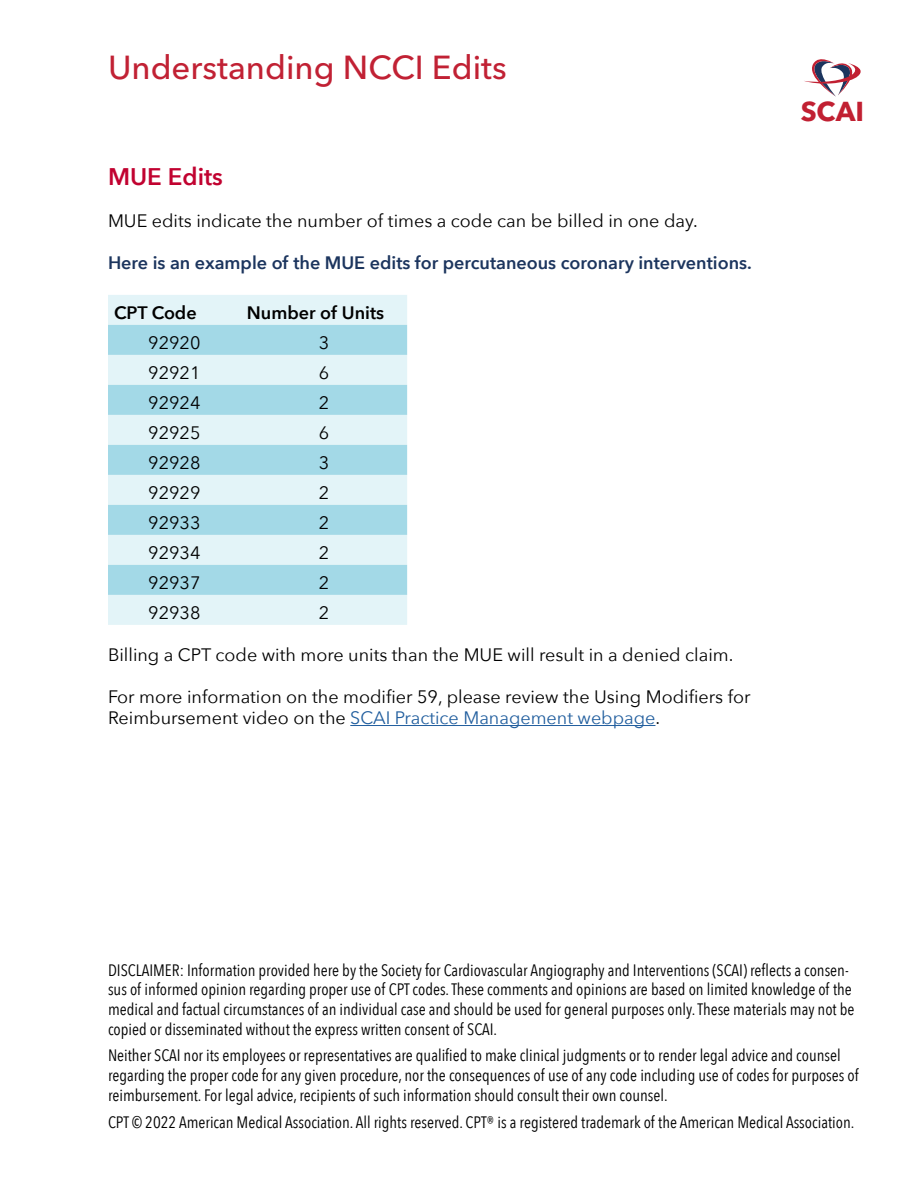
<style>
.page{position:relative;width:918px;height:1188px;background:#fff}
.page>*{position:absolute;margin:0;border:0;box-sizing:border-box;transform-origin:0 0}
.t1{font:500 33px "Avenir Next LT Pro";color:#c12134}
.t2{font:700 27.15px "Avenir Next";color:#c12032}
.t3{font:600 24px "Avenir Next";color:#c10230}
.t4{font:18px/21.6px "Avenir Next";color:#000}
.t5{font:600 18px "Avenir Next";color:#1c355e}
.t6{font:600 18px "Avenir Next";color:#000}
.t7{font:16.5px/19.8px "Avenir Next Condensed";color:#000}
.s1{color:#215e9e}
</style>
<div class="page">
<hr style="left:350px;top:725px;width:305px;height:1px;background:#215e9e">
<div style="left:108px;top:295px;width:299px;height:330px;background:#e3f4f8"></div>
<svg style="left:108px;top:325px;width:299px;height:270px;background:#bfe5ee"></svg>
<svg style="left:804px;top:59px;width:57px;height:38px"></svg>
<h1 class="t1" style="left:108px;top:48px;width:400px">Understanding NCCI Edits</h1>
<h3 class="t3" style="left:108px;top:156px;width:116px">MUE Edits</h3>
<p class="t4" style="left:108px;top:209px;width:591px">MUE edits indicate the number of times a code can be billed in one day.</p>
<p class="t5" style="left:108px;top:247px;width:645px">Here is an example of the MUE edits for percutaneous coronary interventions.</p>
<p class="t6" style="left:114px;top:297px;width:84px">CPT Code</p>
<p class="t6" style="left:247px;top:297px;width:139px">Number of Units</p>
<p class="t4" style="left:148px;top:331px;width:54px">92920</p>
<p class="t4" style="left:319px;top:331px;width:12px">3</p>
<p class="t4" style="left:148px;top:361px;width:54px">92921</p>
<p class="t4" style="left:319px;top:361px;width:12px">6</p>
<p class="t4" style="left:148px;top:391px;width:54px">92924</p>
<p class="t4" style="left:319px;top:391px;width:12px">2</p>
<p class="t4" style="left:148px;top:421px;width:54px">92925</p>
<p class="t4" style="left:319px;top:421px;width:12px">6</p>
<p class="t4" style="left:148px;top:451px;width:54px">92928</p>
<p class="t4" style="left:319px;top:451px;width:12px">3</p>
<p class="t4" style="left:148px;top:481px;width:54px">92929</p>
<p class="t4" style="left:319px;top:481px;width:12px">2</p>
<p class="t4" style="left:148px;top:511px;width:54px">92933</p>
<p class="t4" style="left:319px;top:511px;width:12px">2</p>
<p class="t4" style="left:148px;top:541px;width:54px">92934</p>
<p class="t4" style="left:319px;top:541px;width:12px">2</p>
<p class="t4" style="left:148px;top:571px;width:54px">92937</p>
<p class="t4" style="left:319px;top:571px;width:12px">2</p>
<p class="t4" style="left:148px;top:601px;width:54px">92938</p>
<p class="t4" style="left:319px;top:601px;width:12px">2</p>
<p class="t4" style="left:108px;top:643px;width:627px">Billing a CPT code with more units than the MUE will result in a denied claim.</p>
<p class="t4" style="left:108px;top:685px;width:644px">For more information on the modifier 59, please review the Using Modifiers for<br>Reimbursement video on the <span class="s1">SCAI Practice Management webpage</span>.</p>
<h2 class="t2" style="left:801px;top:88px;width:65px">SCAI</h2>
<p class="t7" style="left:108px;top:959px;width:748px">DISCLAIMER: Information provided here by the Society for Cardiovascular Angiography and Interventions (SCAI) reflects a consen&shy;sus of informed opinion regarding proper use of CPT codes. These comments and opinions are based on limited knowledge of the medical and factual circumstances of an individual case and should be used for general purposes only. These materials may not be copied or disseminated without the express written consent of SCAI.</p>
<p class="t7" style="left:108px;top:1045px;width:752px">Neither SCAI nor its employees or representatives are qualified to make clinical judgments or to render legal advice and counsel regarding the proper code for any given procedure, nor the consequences of use of any code including use of codes for purposes of reimbursement. For legal advice, recipients of such information should consult their own counsel.</p>
<p class="t7" style="left:108px;top:1111px;width:748px">CPT © 2022 American Medical Association. All rights reserved. CPT® is a registered trademark of the American Medical Association.</p>
</div>
